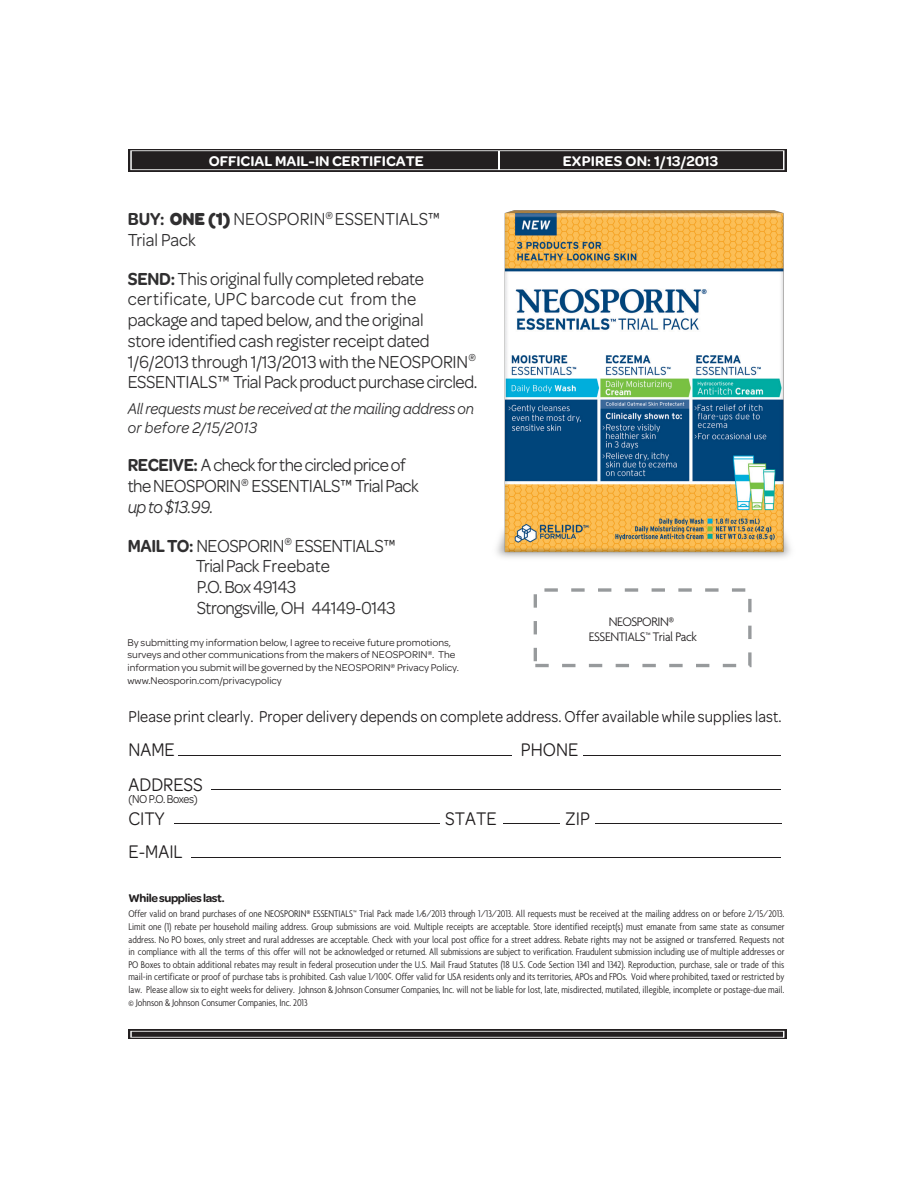
<style>
.page{position:relative;width:918px;height:1188px;background:#fff}
.page>*{position:absolute;margin:0;border:0;box-sizing:border-box;transform-origin:0 0}
.t1{font:19.5px/34px "Omnes";color:#201d1e;scale:.91 1}
.t2{font:18.6px/20.7px "Omnes";letter-spacing:-.015em;color:#302f30;scale:.93 1}
.t3{font:16.8px "Omnes";letter-spacing:.01em;color:#201d1e;scale:.9 1}
.t4{font:italic 16.5px/18.5px "Omnes";letter-spacing:-.01em;color:#302f30;scale:.93 1}
.t5{font:600 15px "Omnes";color:#fff}
.t6{font:300 13.35px/15px "Agenda";letter-spacing:-.035em;color:#201d1e;text-align:center;scale:.95 1}
.t7{font:12.3px "Omnes";letter-spacing:-.025em;color:#201d1e;scale:.9 1}
.t8{font:600 12px "Omnes";letter-spacing:-.035em;color:#201d1e}
.t9{font:300 condensed 10.5px/12.6px "Agenda";letter-spacing:-.005em;color:#201d1e;text-align:justify}
.t10{font:10.5px/12.6px "Omnes";color:#231f20}
.s1{font-weight:600}
.s2{font-weight:700}
.s3{font-style:italic}
</style>
<div class="page">
<img style="left:496px;top:210px;width:295px;height:348px">
<div style="left:129px;top:149px;width:658px;height:22px;background:linear-gradient(to bottom,#231f20,#231f20)"></div>
<svg style="left:130px;top:150px;width:654px;height:20px;background:#353132"></svg>
<svg style="left:129px;top:1030px;width:658px;height:9px"></svg>
<svg style="left:130px;top:1031px;width:654px;height:7px;background:#524f50"></svg>
<hr style="left:583px;top:755px;width:197px;height:1px;background:#201d1e">
<hr style="left:179px;top:755px;width:333px;height:1px;background:#201d1e">
<hr style="left:192px;top:857px;width:589px;height:1px;background:#201d1e">
<hr style="left:211px;top:789px;width:570px;height:1px;background:#201d1e">
<hr style="left:595px;top:824px;width:186px;height:1px;background:#201d1e">
<hr style="left:503px;top:824px;width:57px;height:1px;background:#201d1e">
<hr style="left:174px;top:824px;width:266px;height:1px;background:#201d1e">
<svg style="left:534px;top:588px;width:218px;height:79px"></svg>
<h3 class="t5" style="left:209px;top:152px;width:217px">OFFICIAL MAIL-IN CERTIFICATE</h3>
<h3 class="t5" style="left:563px;top:152px;width:157px">EXPIRES ON: 1/13/2013</h3>
<h2 class="t2" style="left:128px;top:209px;width:337px"><span class="s1">BUY:</span> <span class="s2">ONE (1)</span> NEOSPORIN<sup>®</sup> ESSENTIALS™<br>Trial Pack</h2>
<p class="t2" style="left:128px;top:268px;width:377px"><span class="s1">SEND:</span>This original fully completed rebate certificate, UPC barcode cut from the package and taped below, and the original<br>store identified cash register receipt dated 1/6/2013 through 1/13/2013 with the NEOSPORIN<sup>® </sup>ESSENTIALS™ TrialPackproductpurchase circled.</p>
<h3 class="t4" style="left:128px;top:400px;width:374px">All requests must be received at the mailing address on or before 2/15/2013</h3>
<h2 class="t2" style="left:128px;top:455px;width:314px"><span class="s1">RECEIVE:</span> A check for the circledpriceof the NEOSPORIN<sup>®</sup> ESSENTIALS™ TrialPack <span class="s3">up to$13.99.</span></h2>
<h2 class="t2" style="left:196px;top:535px;width:216px;text-indent:-68px"><span class="s1">MAILTO:</span> NEOSPORIN<sup>®</sup> ESSENTIALS™<br>TrialPack Freebate<br>P.O.Box 49143<br>Strongsville, OH 44149-0143</h2>
<p class="t10" style="left:128px;top:636px;width:333px">By submitting my information below, I agree to receive future promotions, surveys and other communications from the makers of NEOSPORIN<sup>®</sup>. The information you submit will be governed by the NEOSPORIN<sup>®</sup> Privacy Policy. www.Neosporin.com/privacypolicy</p>
<p class="t6" style="left:589px;top:614px;width:115px">NEOSPORIN®<br>ESSENTIALS™ Trial Pack</p>
<h3 class="t3" style="left:129px;top:707px;width:727px">Please print clearly. Proper delivery depends on complete address. Offer available while supplies last.</h3>
<h1 class="t1" style="left:129px;top:733px;width:52px">NAME</h1>
<h1 class="t1" style="left:521px;top:733px;width:65px">PHONE</h1>
<h1 class="t1" style="left:129px;top:767px;width:83px">ADDRESS<br>CITY</h1>
<p class="t7" style="left:129px;top:792px;width:78px">(NO P.O. Boxes)</p>
<h1 class="t1" style="left:129px;top:835px;width:61px">E-MAIL</h1>
<p class="t8" style="left:129px;top:891px;width:98px">Whilesupplies last.</p>
<h1 class="t1" style="left:445px;top:801px;width:58px">STATE</h1>
<h1 class="t1" style="left:565px;top:801px;width:29px">ZIP</h1>
<p class="t9" style="left:128px;top:908px;width:658px">Offer valid on brand purchases of one NEOSPORIN® ESSENTIALS™ Trial Pack made 1/6/2013 through 1/13/2013. All requests must be received at the mailing address on or before 2/15/2013.<br>Limit one (1) rebate per household mailing address. Group submissions are void. Multiple receipts are acceptable. Store identified receipt(s) must emanate from same state as consumer address. No PO boxes, only street and rural addresses are acceptable. Check with your local post office for a street address. Rebate rights may not be assigned or transferred. Requests not in compliance with all the terms of this offer will not be acknowledged or returned. All submissions are subject to verification. Fraudulent submission including use of multiple addresses or PO Boxes to obtain additional rebates may result in federal prosecution under the U.S. Mail Fraud Statutes (18 U.S. Code Section 1341 and 1342). Reproduction, purchase, sale or trade of this mail-in certificate or proof of purchase tabs is prohibited. Cash value 1/100¢. Offer valid for USA residents only and its territories, APOs and FPOs. Void where prohibited, taxed or restricted by law. Please allow six to eight weeks for delivery. Johnson &amp; Johnson Consumer Companies, Inc. will not be liable for lost, late, misdirected, mutilated, illegible, incomplete or postage-due mail. © Johnson &amp; Johnson Consumer Companies, Inc. 2013</p>
</div>
